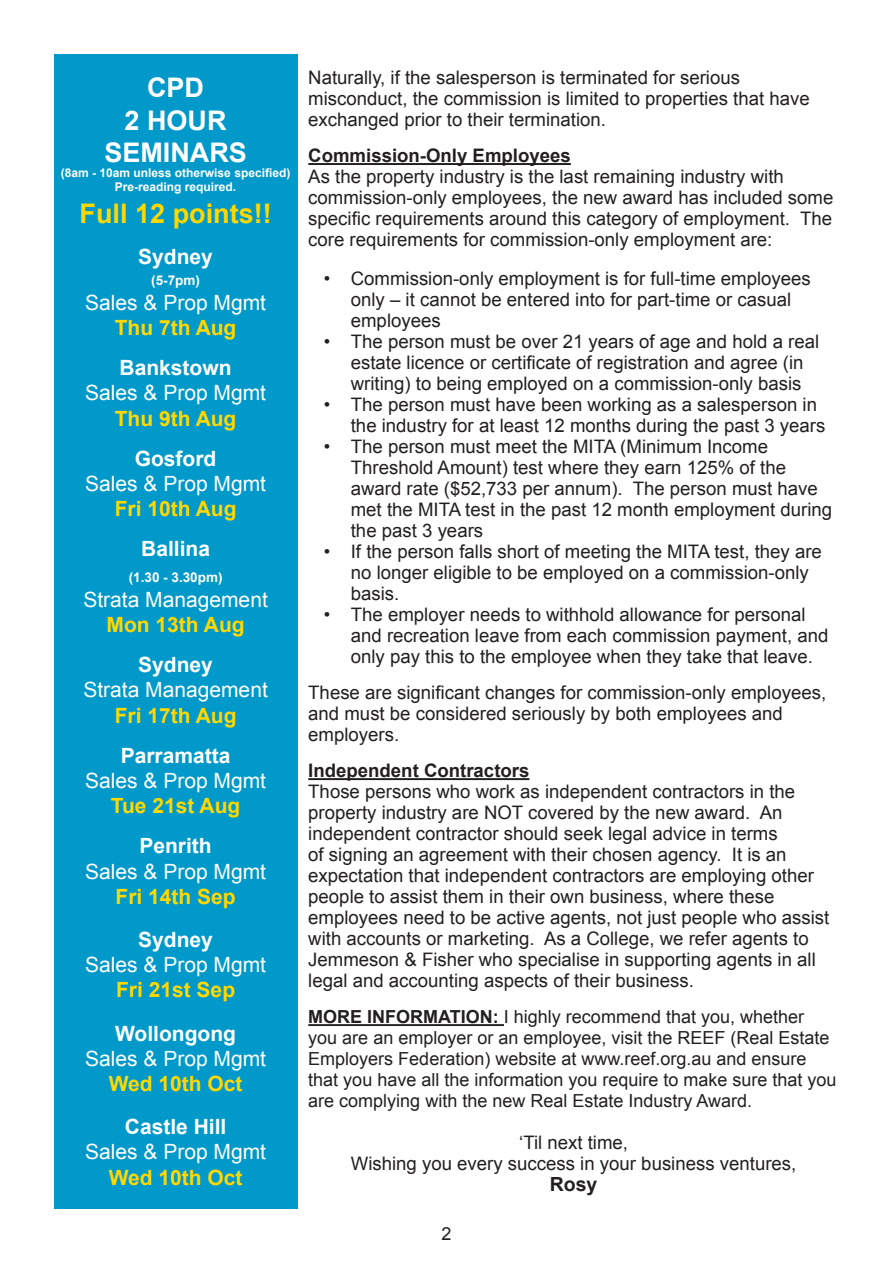
<style>
.page{position:relative;width:893px;height:1263px;background:#fff}
.page>*{position:absolute;margin:0;border:0;box-sizing:border-box;transform-origin:0 0}
.t1{font:700 27px "Arial";color:#fff}
.t2{font:700 27px "Arial";color:#ffd801}
.t3{font:21px "Arial";color:#fff}
.t4{font:700 21px "Arial";color:#ffd801}
.t5{font:700 21px "Arial";color:#fff}
.t6{font:700 19.5px "Arial";color:#231f20}
.t7{font:18.6px/21px "Arial";color:#231f20}
.t8{font:700 18.6px "Arial";color:#231f20}
.t9{font:18px/21px "Arial";color:#231f20}
.t10{font:700 13.5px "Arial";color:#fff}
.t11{font:700 12px "Arial";color:#fff}
.s1{font-weight:700}
</style>
<div class="page">
<hr style="left:308px;top:163px;width:263px;height:2px;background:#231f20">
<hr style="left:308px;top:778px;width:221px;height:2px;background:#231f20">
<hr style="left:308px;top:1024px;width:196px;height:2px;background:#231f20">
<div style="left:54px;top:54px;width:243px;height:1155px;background:#0099ca"></div>
<p class="t1" style="left:147px;top:70px;width:58px">CPD</p>
<p class="t1" style="left:125px;top:102px;width:104px">2 HOUR</p>
<p class="t1" style="left:104px;top:135px;width:144px">SEMINARS</p>
<p class="t11" style="left:61px;top:164px;width:231px">(8am - 10am unless otherwise specified)</p>
<p class="t11" style="left:115px;top:179px;width:123px">Pre-reading required.</p>
<p class="t2" style="left:80px;top:196px;width:194px">Full 12 points!!</p>
<p class="t5" style="left:138px;top:242px;width:76px">Sydney</p>
<p class="t10" style="left:151px;top:271px;width:50px">(5-7pm)</p>
<p class="t3" style="left:85px;top:289px;width:182px">Sales &amp; Prop Mgmt</p>
<p class="t4" style="left:115px;top:314px;width:123px">Thu 7th Aug</p>
<p class="t5" style="left:120px;top:354px;width:114px">Bankstown</p>
<p class="t3" style="left:85px;top:379px;width:182px">Sales &amp; Prop Mgmt</p>
<p class="t4" style="left:115px;top:404px;width:123px">Thu 9th Aug</p>
<p class="t5" style="left:135px;top:444px;width:83px">Gosford</p>
<p class="t3" style="left:85px;top:470px;width:182px">Sales &amp; Prop Mgmt</p>
<p class="t4" style="left:115px;top:495px;width:123px">Fri 10th Aug</p>
<p class="t5" style="left:141px;top:535px;width:70px">Ballina</p>
<p class="t10" style="left:129px;top:568px;width:95px">(1.30 - 3.30pm)</p>
<p class="t3" style="left:83px;top:586px;width:186px">Strata Management</p>
<p class="t4" style="left:107px;top:611px;width:140px">Mon 13th Aug</p>
<p class="t5" style="left:138px;top:651px;width:76px">Sydney</p>
<p class="t3" style="left:83px;top:676px;width:186px">Strata Management</p>
<p class="t4" style="left:115px;top:701px;width:123px">Fri 17th Aug</p>
<p class="t5" style="left:121px;top:741px;width:111px">Parramatta</p>
<p class="t3" style="left:85px;top:767px;width:182px">Sales &amp; Prop Mgmt</p>
<p class="t4" style="left:111px;top:792px;width:131px">Tue 21st Aug</p>
<p class="t5" style="left:139px;top:832px;width:74px">Penrith</p>
<p class="t3" style="left:85px;top:857px;width:182px">Sales &amp; Prop Mgmt</p>
<p class="t4" style="left:116px;top:882px;width:122px">Fri 14th Sep</p>
<p class="t5" style="left:138px;top:926px;width:76px">Sydney</p>
<p class="t3" style="left:85px;top:951px;width:182px">Sales &amp; Prop Mgmt</p>
<p class="t4" style="left:116px;top:976px;width:121px">Fri 21st Sep</p>
<p class="t5" style="left:115px;top:1019px;width:122px">Wollongong</p>
<p class="t3" style="left:85px;top:1045px;width:182px">Sales &amp; Prop Mgmt</p>
<p class="t4" style="left:109px;top:1070px;width:135px">Wed 10th Oct</p>
<p class="t5" style="left:125px;top:1113px;width:103px">Castle Hill</p>
<p class="t3" style="left:85px;top:1138px;width:182px">Sales &amp; Prop Mgmt</p>
<p class="t4" style="left:109px;top:1163px;width:135px">Wed 10th Oct</p>
<p class="t7" style="left:308px;top:67px;width:503px">Naturally, if the salesperson is terminated for serious misconduct, the commission is limited to properties that have exchanged prior to their termination.</p>
<p class="t8" style="left:308px;top:143px;width:264px">Commission-Only Employees</p>
<p class="t7" style="left:308px;top:166px;width:527px">As the property industry is the last remaining industry with commission-only employees, the new award has included some specific requirements around this category of employment. The core requirements for commission-only employment are:</p>
<p class="t7" style="left:351px;top:268px;width:461px;text-indent:-27px">• Commission-only employment is for full-time employees only – it cannot be entered into for part-time or casual employees</p>
<p class="t7" style="left:351px;top:331px;width:470px;text-indent:-27px">• The person must be over 21 years of age and hold a real estate licence or certificate of registration and agree (in writing) to being employed on a commission-only basis</p>
<p class="t7" style="left:351px;top:394px;width:476px;text-indent:-27px">• The person must have been working as a salesperson in the industry for at least 12 months during the past 3 years</p>
<p class="t7" style="left:351px;top:436px;width:483px;text-indent:-27px">• The person must meet the MITA (Minimum Income Threshold Amount) test where they earn 125% of the award rate ($52,733 per annum). The person must have met the MITA test in the past 12 month employment during the past 3 years</p>
<p class="t7" style="left:351px;top:541px;width:473px;text-indent:-27px">• If the person falls short of meeting the MITA test, they are no longer eligible to be employed on a commission-only basis.</p>
<p class="t7" style="left:351px;top:604px;width:479px;text-indent:-27px">• The employer needs to withhold allowance for personal and recreation leave from each commission payment, and only pay this to the employee when they take that leave.</p>
<p class="t7" style="left:308px;top:682px;width:519px">These are significant changes for commission-only employees, and must be considered seriously by both employees and employers.</p>
<p class="t8" style="left:308px;top:758px;width:223px">Independent Contractors</p>
<p class="t7" style="left:308px;top:781px;width:523px">Those persons who work as independent contractors in the property industry are NOT covered by the new award. An independent contractor should seek legal advice in terms<br>of signing an agreement with their chosen agency. It is an expectation that independent contractors are employing other people to assist them in their own business, where these employees need to be active agents, not just people who assist with accounts or marketing. As a College, we refer agents to Jemmeson &amp; Fisher who specialise in supporting agents in all legal and accounting aspects of their business.</p>
<p class="t9" style="left:308px;top:1006px;width:530px"><span class="s1">MORE INFORMATION:</span> I highly recommend that you, whether you are an employer or an employee, visit the REEF (Real Estate Employers Federation) website at www.reef.org.au and ensure that you have all the information you require to make sure that you are complying with the new Real Estate Industry Award.</p>
<p class="t7" style="left:519px;top:1132px;width:110px">‘Til next time,</p>
<p class="t7" style="left:351px;top:1153px;width:447px">Wishing you every success in your business ventures,</p>
<p class="t6" style="left:550px;top:1171px;width:49px">Rosy</p>
<p class="t9" style="left:441px;top:1223px;width:12px">2</p>
</div>
